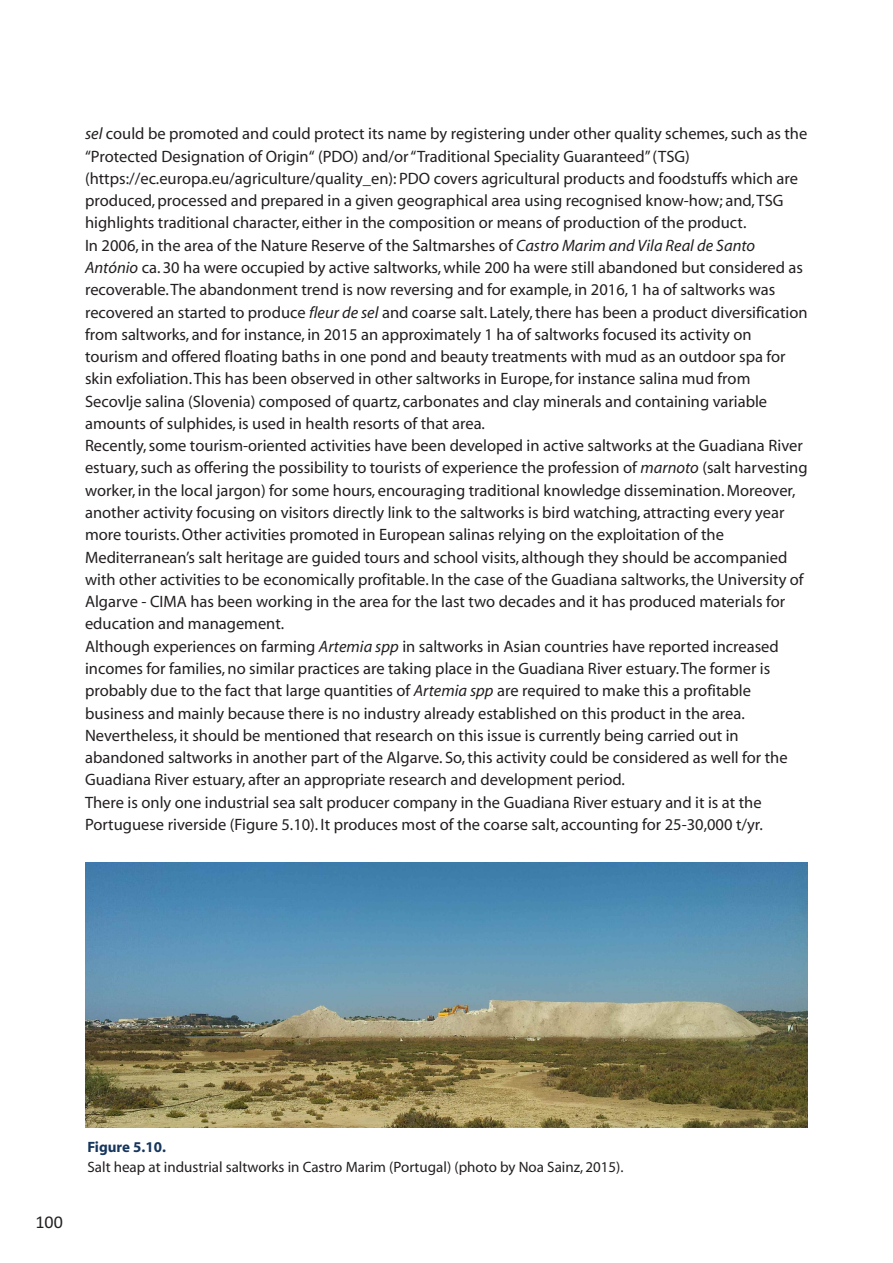
<style>
.page{position:relative;width:893px;height:1263px;background:#fff}
.page>*{position:absolute;margin:0;border:0;box-sizing:border-box;transform-origin:0 0}
.t1{font:18px "Calibri";color:#231f20}
.t2{font:16.5px/22.4px "Myriad";color:#231f20}
.t3{font:15px "Myriad";color:#231f20}
.t4{font:700 15px "Myriad";color:#17365d}
.s1{font-style:italic}
</style>
<div class="page">
<img style="left:85px;top:862px;width:723px;height:265px">
<p class="t2" style="left:85px;top:124px;width:724px"><span class="s1">sel</span> could be promoted and could protect its name by registering under other quality schemes,such as the “Protected Designation of Origin“ (PDO) and/or“Traditional Speciality Guaranteed”(TSG) (https://ec.europa.eu/agriculture/quality_en): PDO covers agricultural products and foodstuffs which are produced, processed and prepared in a given geographical area using recognised know-how; and,TSG highlights traditional character, either in the composition or means of production of the product.<br>In 2006, in the area of the Nature Reserve of the Saltmarshes of <span class="s1">Castro Marim and Vila Real de Santo António</span> ca. 30 ha were occupied by active saltworks,while 200 ha were still abandoned but considered as recoverable.The abandonment trend is now reversing and for example, in 2016, 1 ha of saltworks was recovered an started to produce <span class="s1">fleur de sel</span> and coarse salt. Lately,there has been a product diversification from saltworks, and for instance, in 2015 an approximately 1 ha of saltworks focused its activity on tourism and offered floating baths in one pond and beauty treatments with mud as an outdoor spa for skin exfoliation.This has been observed in other saltworks in Europe,for instance salina mud from Secovlje salina (Slovenia) composed of quartz, carbonates and clay minerals and containing variable amounts of sulphides, is used in health resorts of that area.<br>Recently,some tourism-oriented activities have been developed in active saltworks at the Guadiana River estuary,such as offering the possibility to tourists of experience the profession of <span class="s1">marnoto</span> (salt harvesting worker, in the local jargon) for some hours, encouraging traditional knowledge dissemination. Moreover, another activity focusing on visitors directly link to the saltworks is bird watching, attracting every year more tourists.Other activities promoted in European salinas relying on the exploitation of the Mediterranean’s salt heritage are guided tours and school visits, although they should be accompanied with other activities to be economically profitable. In the case of the Guadiana saltworks,the University of Algarve - CIMA has been working in the area for the last two decades and it has produced materials for education and management.<br>Although experiences on farming <span class="s1">Artemia spp</span> in saltworks in Asian countries have reported increased incomes for families, no similar practices are taking place in the Guadiana River estuary.The former is probably due to the fact that large quantities of <span class="s1">Artemia spp</span> are required to make this a profitable business and mainly because there is no industry already established on this product in the area.<br>Nevertheless, it should be mentioned that research on this issue is currently being carried out in abandoned saltworks in another part of the Algarve. So,this activity could be considered as well for the Guadiana River estuary, after an appropriate research and development period.<br>There is only one industrial sea salt producer company in the Guadiana River estuary and it is at the Portuguese riverside (Figure 5.10). It produces most of the coarse salt, accounting for 25-30,000 t/yr.</p>
<p class="t1" style="left:35px;top:1211px;width:29px">100</p>
<p class="t4" style="left:87px;top:1141px;width:80px">Figure 5.10.</p>
<p class="t3" style="left:87px;top:1162px;width:538px">Salt heap at industrial saltworks in Castro Marim (Portugal) (photo by Noa Sainz, 2015).</p>
</div>
